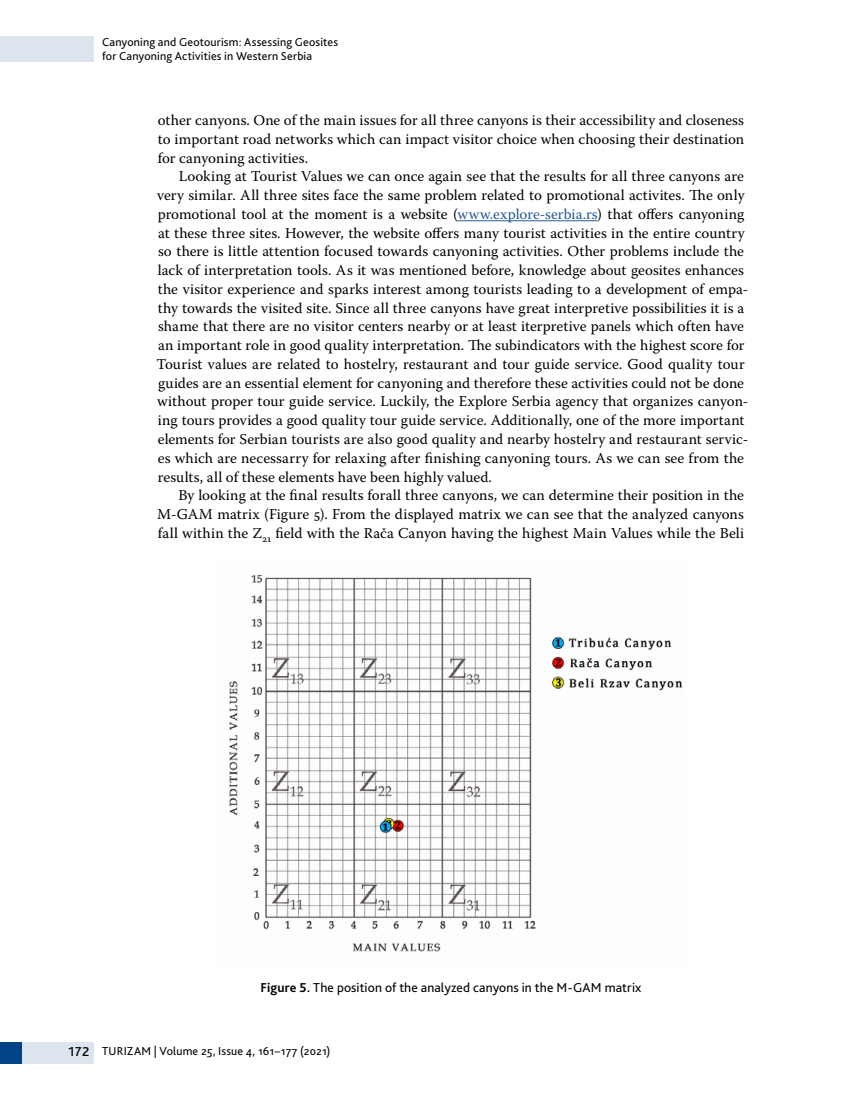
<style>
.page{position:relative;width:851px;height:1106px;background:#fff}
.page>*{position:absolute;margin:0;border:0;box-sizing:border-box;transform-origin:0 0}
.t1{font:15px/18.8px "Warnock Pro";letter-spacing:.005em;color:#000;text-align:justify}
.t2{font:13.5px "Bliss Pro";letter-spacing:.01em;color:#000}
.t3{font:12px/14.4px "Bliss Pro";letter-spacing:.015em;color:#000}
.s1{color:#245a9c}
.s2{font-weight:700}
.s3{font-weight:500;font-size:13.5px}
</style>
<div class="page">
<div style="left:0;top:1042px;width:94px;height:21px;background:#dce4ed"></div>
<div style="left:0;top:36px;width:94px;height:26px;background:#dce4ed"></div>
<div style="left:0;top:1042px;width:21px;height:21px;background:#004485"></div>
<hr style="left:457px;top:220px;width:140px;height:1px;background:#245a9c">
<img style="left:229px;top:575px;width:454px;height:377px">
<p class="t3" style="left:102px;top:34px;width:237px">Canyoning and Geotourism: Assessing Geosites for Canyoning Activities in Western Serbia</p>
<p class="t1" style="left:158px;top:110px;width:588px">other canyons. One of the main issues for all three canyons is their accessibility and closeness to important road networks which can impact visitor choice when choosing their destination for canyoning activities.</p>
<p class="t1" style="left:156px;top:167px;width:593px;text-align:left;text-indent:22px">Looking at Tourist Values we can once again see that the results for all three canyons are very similar. All three sites face the same problem related to promotional activites. The only promotional tool at the moment is a website (<span class="s1">www.explore-serbia.rs</span>) that offers canyoning at these three sites. However, the website offers many tourist activities in the entire country so there is little attention focused towards canyoning activities. Other problems include the lack of interpretation tools. As it was mentioned before, knowledge about geosites enhances the visitor experience and sparks interest among tourists leading to a development of empa&shy;thy towards the visited site. Since all three canyons have great interpretive possibilities it is a shame that there are no visitor centers nearby or at least iterpretive panels which often have an important role in good quality interpretation. The subindicators with the highest score for Tourist values are related to hostelry, restaurant and tour guide service. Good quality tour guides are an essential element for canyoning and therefore these activities could not be done without proper tour guide service. Luckily, the Explore Serbia agency that organizes canyon&shy;ing tours provides a good quality tour guide service. Additionally, one of the more important elements for Serbian tourists are also good quality and nearby hostelry and restaurant servic&shy;es which are necessarry for relaxing after finishing canyoning tours. As we can see from the results, all of these elements have been highly valued.</p>
<p class="t1" style="left:157px;top:485px;width:588px;text-indent:21px">By looking at the final results forall three canyons, we can determine their position in the M-GAM matrix (Figure 5). From the displayed matrix we can see that the analyzed canyons fall within the Z<sub>21</sub> field with the Rača Canyon having the highest Main Values while the Beli</p>
<p class="t2" style="left:260px;top:979px;width:382px"><span class="s2">Figure 5.</span> The position of the analyzed canyons in the M-GAM matrix</p>
<p class="t3" style="left:68px;top:1043px;width:264px"><span class="s3">172</span> TURIZAM | Volume 25, Issue 4, 161–177 (2021)</p>
</div>
